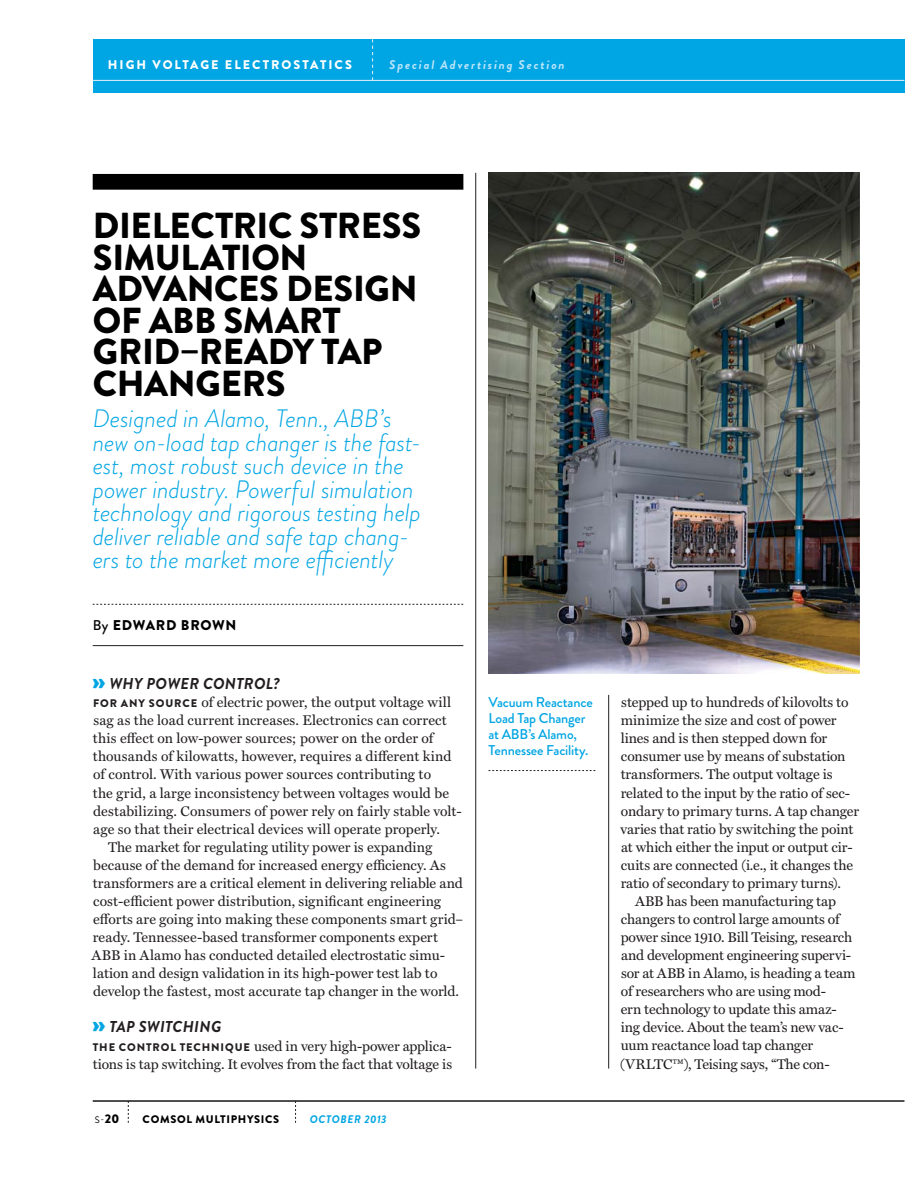
<style>
.page{position:relative;width:918px;height:1188px;background:#fff}
.page>*{position:absolute;margin:0;border:0;box-sizing:border-box;transform-origin:0 0}
.t1{font:900 36.15px/31.5px "Brandon Grotesque";letter-spacing:-.01em;color:#000}
.t2{font:italic 300 25.2px/23.5px "Brandon Grotesque";letter-spacing:-.005em;color:#00a5e3}
.t3{font:italic 700 15.75px "Brandon Grotesque";letter-spacing:.02em;color:#231f20}
.t4{font:14.1px/18px "Miller Text";color:#231f20}
.t5{font:500 14.1px/15.8px "Brandon Grotesque";letter-spacing:-.01em;color:#00a5e3}
.t6{font:14.1px "Miller Text";letter-spacing:-.02em;color:#231f20}
.t7{font:900 14.1px "Brandon Grotesque";letter-spacing:.05em;color:#000}
.t8{font:900 12.6px "Brandon Grotesque";letter-spacing:.16em;color:#fff}
.t9{font:italic 700 12.6px "Brandon Grotesque";letter-spacing:.145em;color:#b9e5fb}
.t10{font:900 10.95px "Brandon Grotesque";letter-spacing:.06em;color:#000}
.t11{font:italic 700 10.95px "Brandon Grotesque";letter-spacing:.06em;color:#00a5e3}
.t12{font:9.45px "Brandon Grotesque";color:#000}
.s1{font-weight:500}
.s2{font-weight:900;font-style:normal;font-size:26.7px;color:#00a5e3}
.s3{font-family:"Brandon Grotesque";font-weight:900;font-size:10.95px}
.s4{font-weight:900;font-size:12.6px}
</style>
<div class="page">
<div style="left:93px;top:39px;width:812px;height:54px;background:#00a5e3"></div>
<hr style="left:93px;top:80px;width:812px;height:1px;background:#e8f1f5">
<hr style="left:93px;top:1100px;width:812px;height:2px;background:#231f20">
<svg style="left:128px;top:1102px;width:1px;height:21px"></svg>
<svg style="left:295px;top:1102px;width:1px;height:21px"></svg>
<img style="left:489px;top:173px;width:370px;height:501px">
<hr style="left:608px;top:695px;width:1px;height:374px;background:#231f20">
<hr style="left:475px;top:173px;width:1px;height:896px;background:#231f20">
<div style="left:93px;top:174px;width:370px;height:16px;background:#000"></div>
<svg style="left:93px;top:604px;width:370px;height:1px"></svg>
<hr style="left:93px;top:645px;width:370px;height:1px;background:#231f20">
<svg style="left:489px;top:770px;width:106px;height:1px"></svg>
<svg style="left:372px;top:39px;width:1px;height:42px"></svg>
<p class="t8" style="left:108px;top:57px;width:246px">HIGH VOLTAGE ELECTROSTATICS</p>
<p class="t9" style="left:389px;top:60px;width:177px">Special Advertising Section</p>
<h1 class="t1" style="left:93px;top:210px;width:330px">DIELECTRIC STRESS<br>SIMULATION<br>ADVANCES DESIGN<br>OF ABB SMART<br>GRID–READY TAP<br>CHANGERS</h1>
<p class="t2" style="left:93px;top:409px;width:331px">Designed in Alamo, Tenn., ABB’s new on-load tap changer is the fast&shy;est, most robust such device in the power industry. Powerful simulation technology and rigorous testing help deliver reliable and safe tap chang&shy;ers to the market more efficiently</p>
<p class="t7" style="left:93px;top:617px;width:145px"><span class="s1">By</span> EDWARD BROWN</p>
<p class="t3" style="left:92px;top:678px;width:189px"><span class="s2">»</span> WHY POWER CONTROL?</p>
<p class="t4" style="left:93px;top:694px;width:359px"><span class="s3">FOR ANY SOURCE</span> of electric power, the output voltage will</p>
<p class="t4" style="left:93px;top:712px;width:355px">sag as the load current increases. Electronics can correct</p>
<p class="t4" style="left:93px;top:730px;width:342px">this effect on low-power sources; power on the order of</p>
<p class="t4" style="left:93px;top:749px;width:360px">thousands of kilowatts, however, requires a different kind</p>
<p class="t4" style="left:93px;top:767px;width:340px">of control. With various power sources contributing to</p>
<p class="t4" style="left:93px;top:785px;width:358px">the grid, a large inconsistency between voltages would be</p>
<p class="t4" style="left:93px;top:803px;width:370px">destabilizing. Consumers of power rely on fairly stable volt-</p>
<p class="t4" style="left:93px;top:821px;width:348px">age so that their electrical devices will operate properly.</p>
<p class="t4" style="left:108px;top:839px;width:326px">The market for regulating utility power is expanding</p>
<p class="t4" style="left:93px;top:857px;width:354px">because of the demand for increased energy efficiency. As</p>
<p class="t4" style="left:93px;top:875px;width:372px">transformers are a critical element in delivering reliable and</p>
<p class="t4" style="left:93px;top:893px;width:349px">cost-efficient power distribution, significant engineering</p>
<p class="t4" style="left:93px;top:911px;width:372px">efforts are going into making these components smart grid–</p>
<p class="t4" style="left:93px;top:929px;width:347px">ready. Tennessee-based transformer components expert</p>
<p class="t4" style="left:92px;top:947px;width:355px">ABB in Alamo has conducted detailed electrostatic simu-</p>
<p class="t4" style="left:93px;top:965px;width:346px">lation and design validation in its high-power test lab to</p>
<p class="t4" style="left:93px;top:983px;width:368px">develop the fastest, most accurate tap changer in the world.</p>
<p class="t3" style="left:92px;top:1021px;width:131px"><span class="s2">»</span> TAP SWITCHING</p>
<p class="t4" style="left:93px;top:1038px;width:361px"><span class="s3">THE CONTROL TECHNIQUE</span> used in very high-power applica&shy;tions is tap switching. It evolves from the fact that voltage is</p>
<p class="t12" style="left:95px;top:1114px;width:26px">S-<span class="s4">20</span></p>
<p class="t10" style="left:143px;top:1113px;width:138px">COMSOL MULTIPHYSICS</p>
<p class="t11" style="left:310px;top:1115px;width:78px">OCTOBER 2013</p>
<p class="t5" style="left:489px;top:697px;width:106px">Vacuum Reactance<br>Load Tap Changer at ABB’s Alamo,<br>Tennessee Facility.</p>
<p class="t4" style="left:621px;top:694px;width:229px">stepped up to hundreds of kilovolts to</p>
<p class="t4" style="left:621px;top:712px;width:217px">minimize the size and cost of power</p>
<p class="t4" style="left:621px;top:730px;width:208px">lines and is then stepped down for</p>
<p class="t4" style="left:621px;top:749px;width:226px">consumer use by means of substation</p>
<p class="t4" style="left:621px;top:767px;width:213px">transformers. The output voltage is</p>
<p class="t4" style="left:621px;top:785px;width:231px">related to the input by the ratio of sec-</p>
<p class="t4" style="left:621px;top:803px;width:240px">ondary to primary turns. A tap changer</p>
<p class="t4" style="left:620px;top:821px;width:235px">varies that ratio by switching the point</p>
<p class="t4" style="left:621px;top:839px;width:233px">at which either the input or output cir-</p>
<p class="t4" style="left:621px;top:857px;width:234px">cuits are connected (i.e., it changes the</p>
<p class="t4" style="left:621px;top:875px;width:222px">ratio of secondary to primary turns).</p>
<p class="t4" style="left:635px;top:893px;width:202px">ABB has been manufacturing tap</p>
<p class="t4" style="left:621px;top:911px;width:220px">changers to control large amounts of</p>
<p class="t4" style="left:621px;top:929px;width:233px">power since 1910. Bill Teising, research</p>
<p class="t6" style="left:621px;top:949px;width:232px">and development engineering supervi-</p>
<p class="t4" style="left:621px;top:965px;width:236px">sor at ABB in Alamo, is heading a team</p>
<p class="t4" style="left:621px;top:983px;width:207px">of researchers who are using mod-</p>
<p class="t4" style="left:621px;top:1002px;width:217px">ern technology to update this amaz-</p>
<p class="t4" style="left:621px;top:1020px;width:224px">ing device. About the team’s new vac-</p>
<p class="t4" style="left:621px;top:1038px;width:194px">uum reactance load tap changer</p>
<p class="t4" style="left:620px;top:1056px;width:211px">(VRLTC™), Teising says, “The con-</p>
</div>
